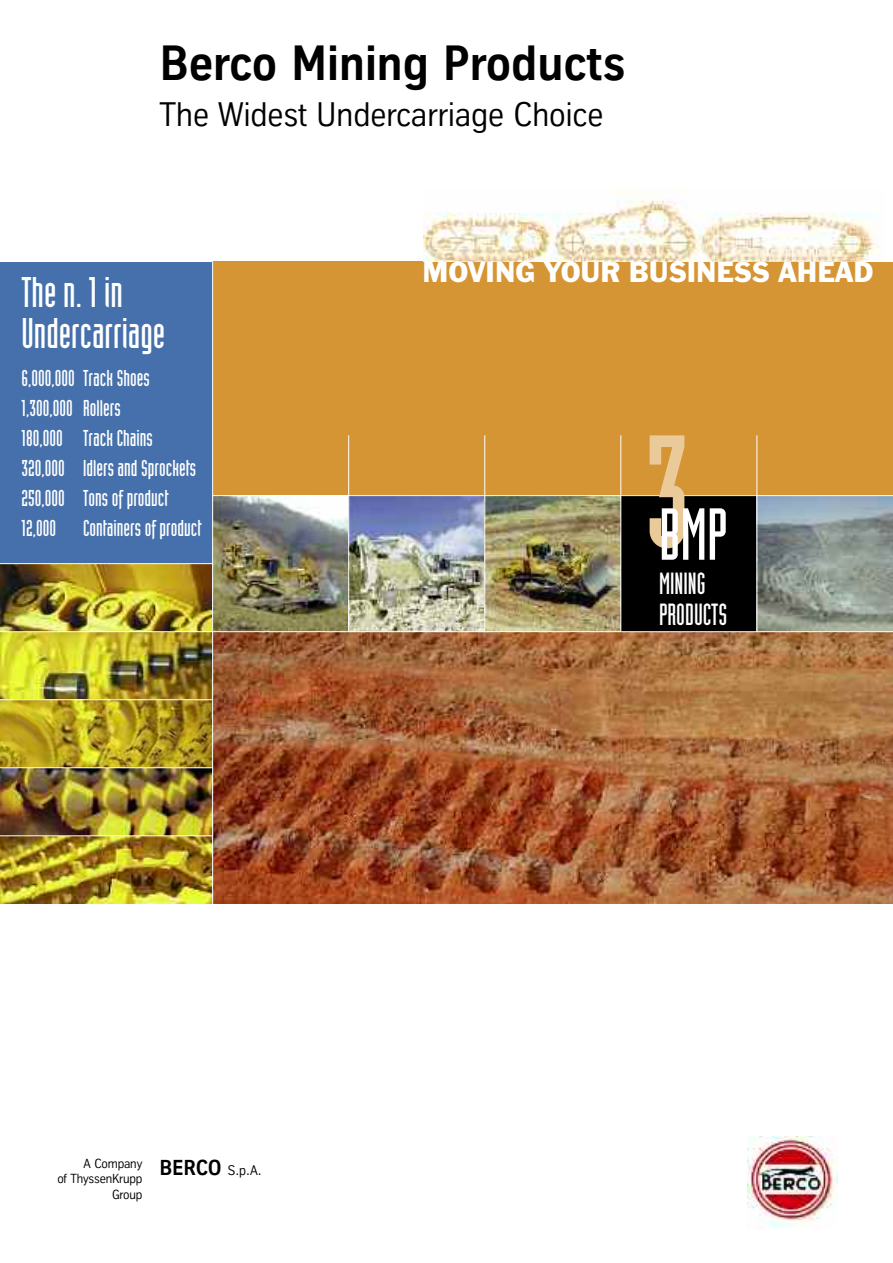
<style>
.page{position:relative;width:893px;height:1263px;background:#fff}
.page>*{position:absolute;margin:0;border:0;box-sizing:border-box;transform-origin:0 0}
.t1{font:72px "Industria Solid";color:#fff}
.t2{font:700 48px "TK Type";color:#000}
.t3{font:42px/40.5px "Industria Solid";color:#fff}
.t4{font:33px "TK Type";color:#000}
.t5{font:30.3px "Franklin Got T";color:#fff}
.t6{font:30px/31.5px "Industria Solid";color:#fff}
.t7{font:22.5px/30px "Industria Solid";color:#fff}
.t8{font:13.5px "TK Type";color:#000}
.t9{font:12.75px/15.3px "TK Type";letter-spacing:-.01em;color:#000;text-align:right}
.s1{font-weight:700;font-size:21px}
</style>
<div class="page">
<div style="left:213px;top:262px;width:680px;height:642px;background:#d69534"></div>
<img style="left:213px;top:632px;width:680px;height:272px">
<img style="left:0;top:564px;width:212px;height:340px">
<div style="left:0;top:262px;width:213px;height:302px;background:#4570ab"></div>
<img style="left:748px;top:1137px;width:90px;height:91px">
<img style="left:424px;top:189px;width:455px;height:73px">
<div style="left:213px;top:496px;width:680px;height:136px;background:#000"></div>
<img style="left:213px;top:496px;width:135px;height:135px">
<img style="left:349px;top:496px;width:135px;height:135px">
<img style="left:485px;top:496px;width:135px;height:135px">
<img style="left:757px;top:496px;width:136px;height:135px">
<hr style="left:213px;top:495px;width:680px;height:1px;background:#fff">
<hr style="left:0;top:699px;width:213px;height:1px;background:#fff">
<hr style="left:0;top:563px;width:213px;height:1px;background:#fff">
<hr style="left:0;top:767px;width:213px;height:1px;background:#fff">
<hr style="left:0;top:835px;width:213px;height:1px;background:#fff">
<hr style="left:348px;top:435px;width:1px;height:196px;background:#fff">
<hr style="left:484px;top:435px;width:1px;height:196px;background:#fff">
<hr style="left:620px;top:435px;width:1px;height:196px;background:#fff">
<hr style="left:756px;top:435px;width:1px;height:197px;background:#fff">
<hr style="left:212px;top:261px;width:1px;height:643px;background:#fff">
<hr style="left:0;top:631px;width:893px;height:1px;background:#fff">
<h2 class="t2" style="left:159px;top:38px;width:467px">Berco Mining Products</h2>
<h3 class="t4" style="left:159px;top:95px;width:445px">The Widest Undercarriage Choice</h3>
<h3 class="t3" style="left:22px;top:275px;width:145px">The n. 1 in<br>Undercarriage</h3>
<p class="t7" style="left:22px;top:365px;width:182px">6,000,000 Track Shoes<br>1,300,000 Rollers<br>180,000 Track Chains<br>320,000 Idlers and Sprockets<br>250,000 Tons of product<br>12,000 Containers of product</p>
<h3 class="t5" style="left:423px;top:254px;width:452px">MOVING YOUR BUSINESS AHEAD</h3>
<h1 class="t1" style="left:644px;top:508px;width:85px"><sup>3</sup>BMP</h1>
<h3 class="t6" style="left:659px;top:569px;width:70px">MINING<br>PRODUCTS</h3>
<p class="t9" style="left:57px;top:1156px;width:87px">A Company<br>of ThyssenKrupp<br>Group</p>
<p class="t8" style="left:159px;top:1162px;width:104px"><span class="s1">BERCO</span> S.p.A.</p>
</div>
